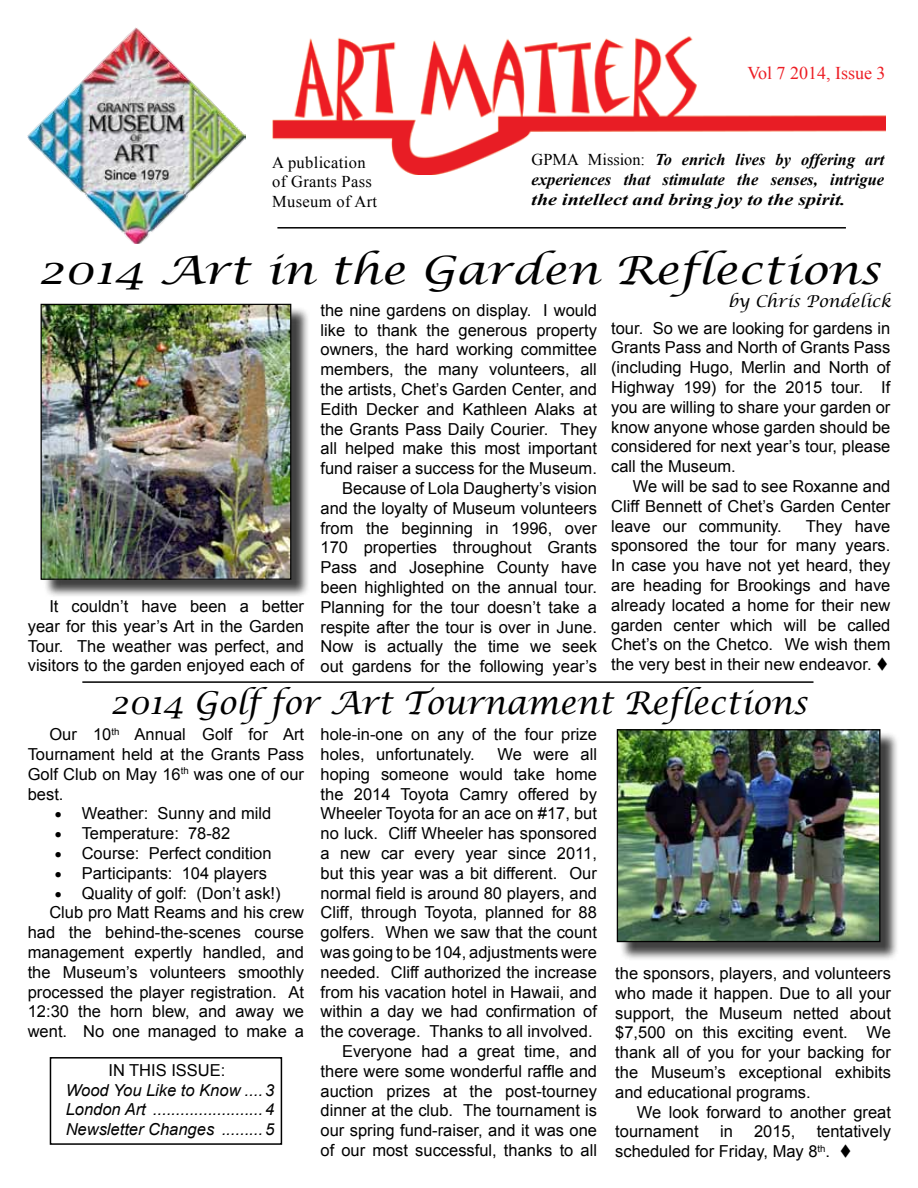
<style>
.page{position:relative;width:918px;height:1188px;background:#fff}
.page>*{position:absolute;margin:0;border:0;box-sizing:border-box;transform-origin:0 0}
.t1{font:italic 39px "Lucida Calligraphy";color:#000;scale:1.17 1}
.t2{font:italic 31.5px "Lucida Calligraphy";color:#000}
.t3{font:18px "Times New Roman";color:#ed1d24}
.t4{font:16.5px/19.8px "Arial";color:#000;text-align:justify}
.t5{font:italic 700 16.5px/19.8px "Times New Roman";color:#000;text-align:justify}
.t6{font:italic 16.5px/19.5px "Arial";color:#000;text-align:justify}
.t7{font:16.5px/19.8px "Times New Roman";letter-spacing:.02em;color:#000}
.t8{font:italic 16.5px "Lucida Calligraphy";color:#000}
.s1{font-weight:400;font-style:normal}
</style>
<div class="page">
<img style="left:28px;top:27px;width:218px;height:216px">
<img style="left:272px;top:36px;width:614px;height:139px">
<hr style="left:277px;top:227px;width:569px;height:2px;background:#000">
<hr style="left:82px;top:681px;width:732px;height:2px;background:#000">
<div style="left:50px;top:1057px;width:232px;height:88px;border:2px solid #000"></div>
<div style="left:619px;top:731px;width:280px;height:230px;background:#000;opacity:.75"></div>
<img style="left:619px;top:731px;width:259px;height:209px">
<div style="left:617px;top:729px;width:263px;height:213px;border:1px solid #000"></div>
<div style="left:43px;top:306px;width:267px;height:293px;background:#000;opacity:.75"></div>
<img style="left:43px;top:306px;width:246px;height:272px">
<div style="left:41px;top:304px;width:250px;height:276px;border:1px solid #000"></div>
<p class="t7" style="left:272px;top:152px;width:106px">A publication of Grants Pass<br>Museum of Art</p>
<p class="t3" style="left:747px;top:61px;width:140px">Vol 7 2014, Issue 3</p>
<p class="t5" style="left:532px;top:150px;width:354px"><span class="s1">GPMA Mission:</span> To enrich lives by offering art experiences that stimulate the senses, intrigue the intellect and bring joy to the spirit.</p>
<h1 class="t1" style="left:38px;top:247px;width:721px">2014 Art in the Garden Reflections</h1>
<p class="t8" style="left:728px;top:291px;width:164px">by Chris Pondelick</p>
<p class="t4" style="left:321px;top:300px;width:278px;text-align:right">the nine gardens on display. I would like to thank the generous property owners, the hard working committee members, the many volunteers, all the artists, Chet’s Garden Center, and Edith Decker and Kathleen Alaks at the Grants Pass Daily Courier. They all helped make this most important fund raiser a success for the Museum.<br>Because of Lola Daugherty’s vision and the loyalty of Museum volunteers from the beginning in 1996, over 170 properties throughout Grants Pass and Josephine County have been highlighted on the annual tour.<br>Planning for the tour doesn’t take a respite after the tour is over in June.<br>Now is actually the time we seek out gardens for the following year’s</p>
<h2 class="t2" style="left:110px;top:684px;width:698px">2014 Golf for Art Tournament Reflections</h2>
<p class="t4" style="left:28px;top:725px;width:278px;text-indent:22px">Our 10<sup>th</sup> Annual Golf for Art Tournament held at the Grants Pass Golf Club on May 16<sup>th</sup> was one of our best.</p>
<p class="t4" style="left:55px;top:804px;width:218px">• Weather: Sunny and mild</p>
<p class="t4" style="left:55px;top:824px;width:177px">• Temperature: 78-82</p>
<p class="t4" style="left:55px;top:844px;width:218px">• Course: Perfect condition</p>
<p class="t4" style="left:55px;top:863px;width:214px">• Participants: 104 players</p>
<p class="t4" style="left:55px;top:883px;width:227px">• Quality of golf: (Don’t ask!)</p>
<p class="t4" style="left:49px;top:903px;width:256px">Club pro Matt Reams and his crew</p>
<p class="t4" style="left:28px;top:923px;width:278px">had the behind-the-scenes course</p>
<p class="t4" style="left:28px;top:943px;width:278px">management expertly handled, and</p>
<p class="t4" style="left:28px;top:962px;width:278px">the Museum’s volunteers smoothly</p>
<p class="t4" style="left:28px;top:982px;width:278px">processed the player registration. At</p>
<p class="t4" style="left:28px;top:1002px;width:278px">12:30 the horn blew, and away we</p>
<p class="t4" style="left:28px;top:1022px;width:278px">went. No one managed to make a</p>
<p class="t4" style="left:611px;top:318px;width:281px">tour. So we are looking for gardens in Grants Pass and North of Grants Pass (including Hugo, Merlin and North of Highway 199) for the 2015 tour. If you are willing to share your garden or know anyone whose garden should be considered for next year’s tour, please call the Museum.</p>
<p class="t4" style="left:611px;top:476px;width:281px;text-indent:22px">We will be sad to see Roxanne and Cliff Bennett of Chet’s Garden Center leave our community.</p>
<p class="t4" style="left:611px;top:516px;width:281px;text-indent:195px">They have sponsored the tour for many years.<br>In case you have not yet heard, they are heading for Brookings and have already located a home for their new garden center which will be called Chet’s on the Chetco. We wish them the very best in their new endeavor. ▼</p>
<p class="t4" style="left:28px;top:596px;width:278px;text-indent:22px">It couldn’t have been a better year for this year’s Art in the Garden Tour. The weather was perfect, and visitors to the garden enjoyed each of</p>
<p class="t4" style="left:321px;top:725px;width:278px">hole-in-one on any of the four prize holes, unfortunately.</p>
<p class="t4" style="left:321px;top:745px;width:278px;text-align:right">We were all<br>hoping someone would take home the 2014 Toyota Camry offered by Wheeler Toyota for an ace on #17, but no luck. Cliff Wheeler has sponsored a new car every year since 2011, but this year was a bit different. Our normal field is around 80 players, and Cliff, through Toyota, planned for 88 golfers. When we saw that the count was going to be 104, adjustments were needed. Cliff authorized the increase from his vacation hotel in Hawaii, and within a day we had confirmation of the coverage. Thanks to all involved.<br>Everyone had a great time, and there were some wonderful raffle and auction prizes at the post-tourney dinner at the club. The tournament is our spring fund-raiser, and it was one of our most successful, thanks to all</p>
<p class="t4" style="left:615px;top:964px;width:277px">the sponsors, players, and volunteers who made it happen. Due to all your support, the Museum netted about $7,500 on this exciting event. We thank all of you for your backing for the Museum’s exceptional exhibits and educational programs.</p>
<p class="t4" style="left:615px;top:1102px;width:277px;text-indent:22px">We look forward to another great tournament</p>
<p class="t4" style="left:108px;top:1061px;width:119px">IN THIS ISSUE:</p>
<p class="t6" style="left:66px;top:1081px;width:210px">Wood You Like to Know ....3<br>London Art ........................4<br>Newsletter Changes .........5</p>
<p class="t4" style="left:720px;top:1122px;width:14px">in</p>
<p class="t4" style="left:754px;top:1122px;width:43px">2015,</p>
<p class="t4" style="left:615px;top:1122px;width:277px;text-indent:201px">tentatively scheduled for Friday, May 8<sup>th</sup>. ▼</p>
</div>
